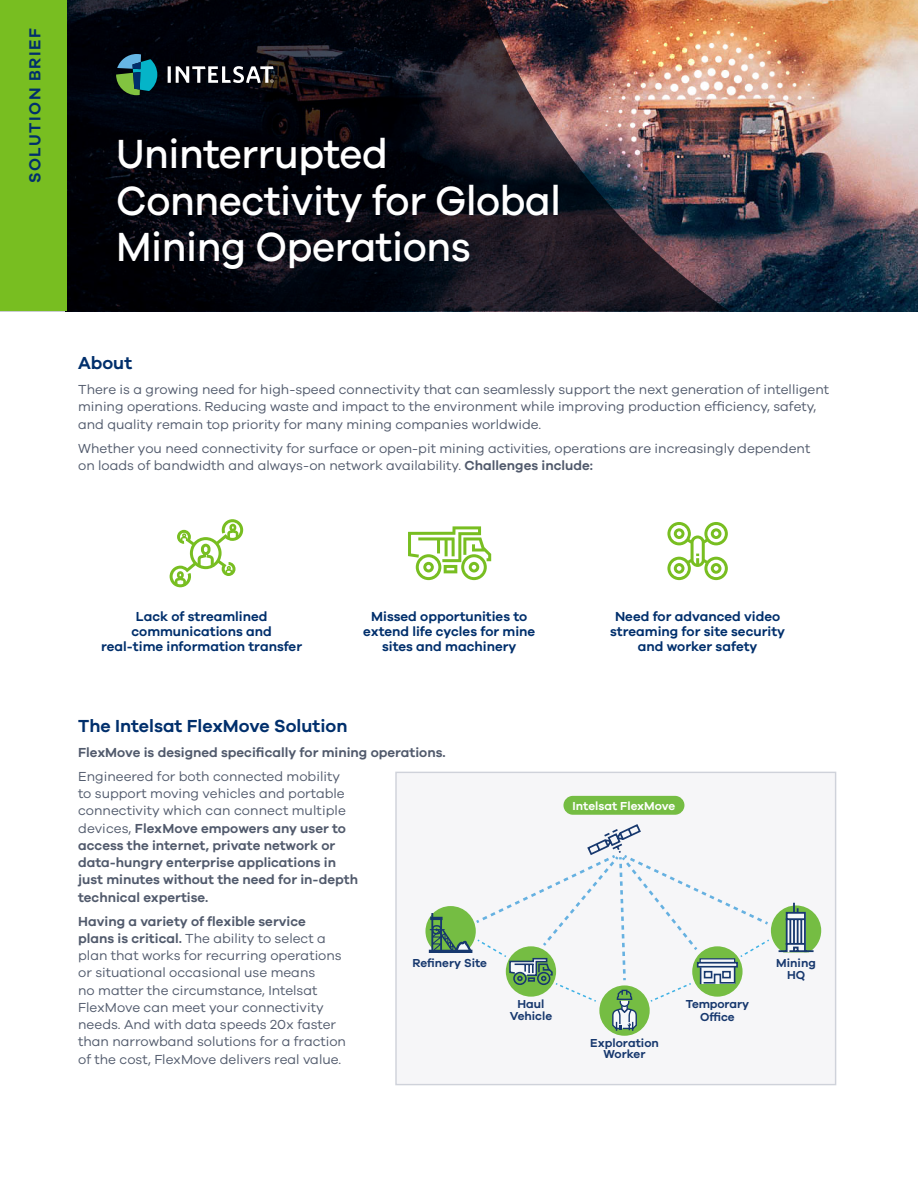
<style>
.page{position:relative;width:918px;height:1188px;background:#fff}
.page>*{position:absolute;margin:0;border:0;box-sizing:border-box;transform-origin:0 0}
.t1{font:500 42px/46.5px "Galano Grotesque";letter-spacing:-.01em;color:#fff;scale:.95 1}
.t2{font:600 18px "Galano Grotesque";color:#002f6c}
.t3{font:600 16.5px "Galano Grotesque";letter-spacing:.09em;color:#002f6c}
.t4{font:13.5px/17.2px "Galano Grotesque";color:#515a6c}
.t5{font:600 13.5px/17.2px "Galano Grotesque";color:#515a6c}
.t6{font:600 13.5px/15px "Galano Grotesque";color:#002f6c;text-align:center}
.t7{font:600 12px/12px "Galano Grotesque";color:#17386e;text-align:center}
.t8{font:600 12px "Galano Grotesque";color:#fff}
.s1{font-weight:600}
.s2{font-weight:400}
</style>
<div class="page">
<img style="left:729px;top:0;width:189px;height:311px">
<img style="left:67px;top:0;width:662px;height:311px">
<div style="left:0;top:0;width:67px;height:311px;background:#78be21"></div>
<div style="left:396px;top:772px;width:440px;height:313px;background:#f6f6f8"></div>
<div style="left:563px;top:796px;width:121px;height:19px;background:#75bd43;border-radius:9px"></div>
<svg style="left:599px;top:985px;width:51px;height:51px"></svg>
<svg style="left:425px;top:824px;width:396px;height:208px"></svg>
<div style="left:395px;top:772px;width:441px;height:313px;border:1px solid #cfd2da"></div>
<svg style="left:408px;top:526px;width:83px;height:54px"></svg>
<svg style="left:667px;top:522px;width:61px;height:58px"></svg>
<svg style="left:170px;top:519px;width:73px;height:68px"></svg>
<svg style="left:116px;top:54px;width:41px;height:41px;background:#27736e"></svg>
<svg style="left:168px;top:66px;width:106px;height:17px"></svg>
<p class="t3" style="left:28px;top:183px;width:157px;rotate:-90deg">SOLUTION BRIEF</p>
<h1 class="t1" style="left:116px;top:133px;width:470px">Uninterrupted<br>Connectivity for Global<br>Mining Operations</h1>
<h2 class="t2" style="left:78px;top:356px;width:55px">About</h2>
<p class="t4" style="left:78px;top:382px;width:753px">There is a growing need for high-speed connectivity that can seamlessly support the next generation of intelligent mining operations. Reducing waste and impact to the environment while improving production efficiency, safety, and quality remain top priority for many mining companies worldwide.</p>
<p class="t4" style="left:78px;top:440px;width:734px">Whether you need connectivity for surface or open-pit mining activities, operations are increasingly dependent on loads of bandwidth and always-on network availability. <span class="s1">Challenges include:</span></p>
<p class="t6" style="left:101px;top:610px;width:203px">Lack of streamlined communications and real-time information transfer</p>
<p class="t6" style="left:363px;top:610px;width:174px">Missed opportunities to extend life cycles for mine sites and machinery</p>
<p class="t6" style="left:610px;top:610px;width:177px">Need for advanced video streaming for site security and worker safety</p>
<h2 class="t2" style="left:78px;top:719px;width:271px">The Intelsat FlexMove Solution</h2>
<p class="t5" style="left:78px;top:744px;width:369px">FlexMove is designed specifically for mining operations.</p>
<p class="t5" style="left:78px;top:768px;width:281px"><span class="s2">Engineered for both connected mobility<br>to support moving vehicles and portable connectivity which can connect multiple devices,</span> FlexMove empowers any user to access the internet, private network or data-hungry enterprise applications in just minutes without the need for in-depth technical expertise.</p>
<p class="t4" style="left:78px;top:913px;width:269px"><span class="s1">Having a variety of flexible service<br>plans is critical.</span> The ability to select a plan that works for recurring operations or situational occasional use means<br>no matter the circumstance, Intelsat FlexMove can meet your connectivity needs. And with data speeds 20x faster than narrowband solutions for a fraction of the cost, FlexMove delivers real value.</p>
<p class="t7" style="left:413px;top:958px;width:76px">Refinery Site</p>
<p class="t8" style="left:573px;top:801px;width:104px">Intelsat FlexMove</p>
<p class="t7" style="left:510px;top:999px;width:44px">Haul<br>Vehicle</p>
<p class="t7" style="left:590px;top:1037px;width:70px">Exploration<br>Worker</p>
<p class="t7" style="left:686px;top:999px;width:65px;line-height:12.8px">Temporary<br>Office</p>
<p class="t7" style="left:776px;top:958px;width:41px">Mining<br>HQ</p>
</div>
